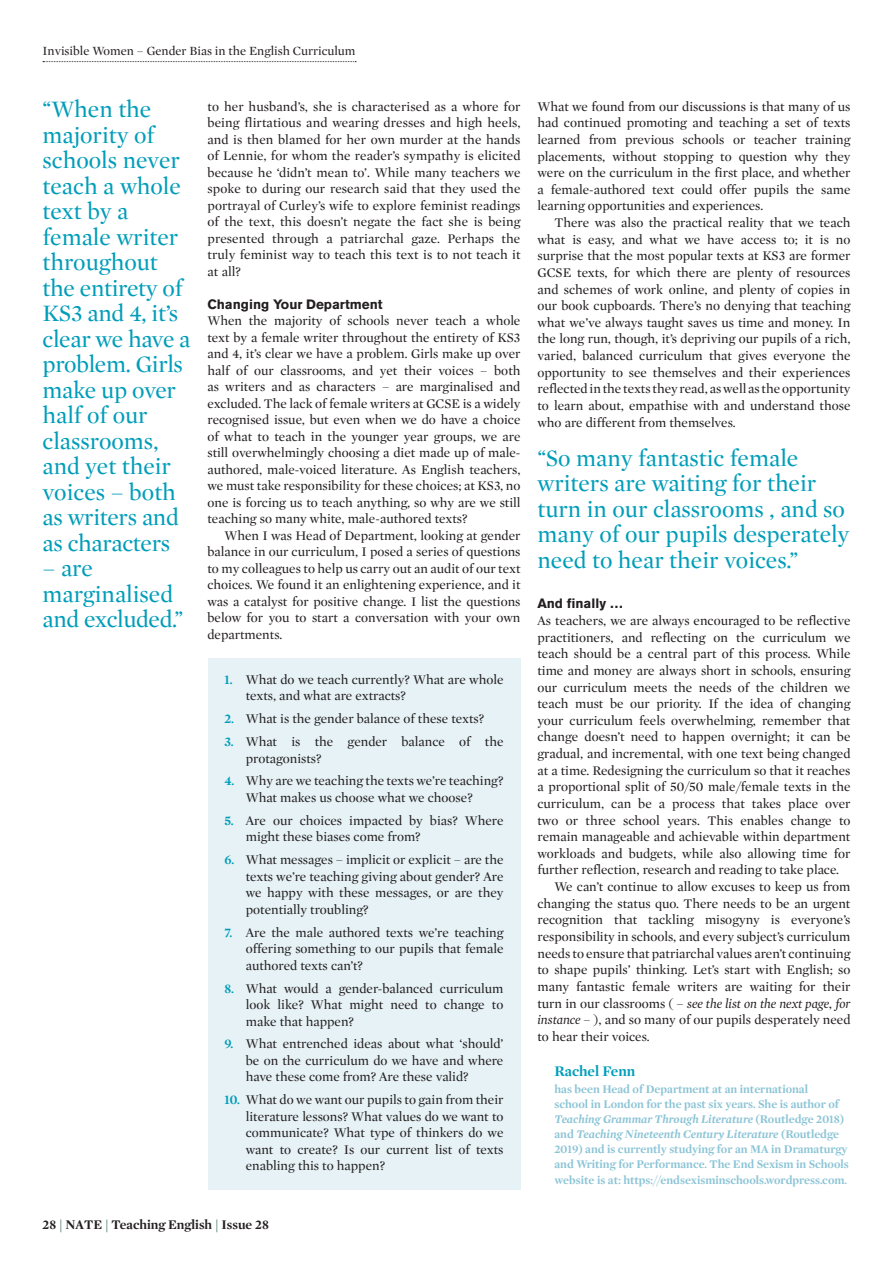
<style>
.page{position:relative;width:893px;height:1263px;background:#fff}
.page>*{position:absolute;margin:0;border:0;box-sizing:border-box;transform-origin:0 0}
.t1{font:24px/25.5px "Mercury Display";color:#019db9}
.AUTHOR_NAME{font:700 15px "Mercury Display";color:#019db9}
.NEW_PARA{font:13.5px/16.5px "Mercury Display";color:#231f20;text-align:justify}
.INDENT{font:13.5px/16.6px "Mercury Display";color:#231f20;text-align:justify}
.BULLET{font:13.5px/16.5px "Mercury Display";color:#231f20;text-align:justify}
.A_HEADER{font:700 13.5px "Akzidenz Grotesk BE";color:#231f20}
.t2{font:700 13.5px "Mercury Display";color:#231f20}
.t3{font:12.75px "Mercury Display";color:#231f20}
.AUTHOR_DETAILS{font:700 12px/15.1px "Mercury Display";color:#8bc4d6}
.s1{font-weight:700;color:#019db9}
.s2{color:#326759}
.s3{font-style:italic}
</style>
<div class="page">
<svg style="left:43px;top:61px;width:313px;height:1px"></svg>
<div style="left:207px;top:658px;width:313px;height:532px;background:#e6f2f6"></div>
<p class="t3" style="left:43px;top:44px;width:314px">Invisible Women – Gender Bias in the English Curriculum</p>
<p class="t1" style="left:43px;top:97px;width:149px">“When the majority of schools never teach a whole text by a female writer throughout the entirety of<br>KS3 and 4, it’s clear we have a problem. Girls make up over half of our classrooms, and yet their voices – both as writers and as characters</p>
<p class="t1" style="left:43px;top:556px;width:143px">– are marginalised and excluded.”</p>
<p class="NEW_PARA" style="left:207px;top:98px;width:314px">to her husband’s, she is characterised as a whore for being flirtatious and wearing dresses and high heels, and is then blamed for her own murder at the hands of Lennie, for whom the reader’s sympathy is elicited because he ‘didn’t mean to’. While many teachers we spoke to during our research said that they used the portrayal of Curley’s wife to explore feminist readings of the text, this doesn’t negate the fact she is being presented through a patriarchal gaze. Perhaps the truly feminist way to teach this text is to not teach it at all?</p>
<p class="A_HEADER" style="left:207px;top:296px;width:177px">Changing Your Department</p>
<p class="NEW_PARA" style="left:207px;top:313px;width:314px">When the majority of schools never teach a whole text by a female writer throughout the entirety of KS3 and 4, it’s clear we have a problem. Girls make up over half of our classrooms, and yet their voices – both as writers and as characters – are marginalised and excluded. The lack of female writers at GCSE is a widely recognised issue, but even when we do have a choice of what to teach in the younger year groups, we are still overwhelmingly choosing a diet made up of male&shy;authored, male-voiced literature. As English teachers, we must take responsibility for these choices; at KS3, no one is forcing us to teach anything, so why are we still teaching so many white, male-authored texts?</p>
<p class="INDENT" style="left:207px;top:527px;width:314px;text-indent:17px">When I was Head of Department, looking at gender balance in our curriculum, I posed a series of questions to my colleagues to help us carry out an audit of our text choices. We found it an enlightening experience, and it was a catalyst for positive change. I list the questions below for you to start a conversation with your own departments.</p>
<p class="BULLET" style="left:246px;top:671px;width:259px;text-indent:-21px"><span class="s1">1.</span> What do we teach currently? What are whole texts, and what are extracts?</p>
<p class="BULLET" style="left:225px;top:711px;width:261px"><span class="s1">2.</span> What is the gender balance of these texts?</p>
<p class="BULLET" style="left:246px;top:734px;width:259px;text-indent:-21px"><span class="s1">3.</span> What is the gender balance of the protagonists?</p>
<p class="BULLET" style="left:246px;top:773px;width:259px;text-indent:-21px"><span class="s1">4.</span> Why are we teaching the texts we’re teaching?<br>What makes us choose what we choose?</p>
<p class="BULLET" style="left:246px;top:812px;width:259px;text-indent:-21px"><span class="s1">5.</span> Are our choices impacted by bias? Where might these biases come from?</p>
<p class="BULLET" style="left:246px;top:852px;width:259px;text-indent:-21px"><span class="s1">6.</span> What messages – implicit or explicit – are the texts we’re teaching giving about gender? Are we happy with these messages, or are they potentially troubling?</p>
<p class="BULLET" style="left:246px;top:924px;width:259px;text-indent:-21px"><span class="s1">7.</span> Are the male authored texts we’re teaching offering something to our pupils that female authored texts can’t?</p>
<p class="BULLET" style="left:246px;top:980px;width:259px;text-indent:-21px"><span class="s1">8.</span> What would a gender-balanced curriculum look like? What might need to change to make that happen?</p>
<p class="BULLET" style="left:246px;top:1036px;width:259px;text-indent:-21px"><span class="s1">9.</span> What entrenched ideas about what ‘should’ be on the curriculum do we have and where have these come from? Are these valid?</p>
<p class="BULLET" style="left:246px;top:1092px;width:259px;text-indent:-21px"><span class="s1">10.</span> What do we want our pupils to gain from their literature lessons? What values do we want to communicate? What type of thinkers do we want to create? Is our current list of texts enabling this to happen?</p>
<p class="t2" style="left:43px;top:1216px;width:228px">28 <span class="s2">|</span> NATE <span class="s2">|</span> Teaching English <span class="s2">|</span> Issue 28</p>
<p class="NEW_PARA" style="left:537px;top:98px;width:314px">What we found from our discussions is that many of us had continued promoting and teaching a set of texts learned from previous schools or teacher training placements, without stopping to question why they were on the curriculum in the first place, and whether a female-authored text could offer pupils the same learning opportunities and experiences.</p>
<p class="INDENT" style="left:537px;top:214px;width:314px;text-indent:17px">There was also the practical reality that we teach what is easy, and what we have access to; it is no surprise that the most popular texts at KS3 are former GCSE texts, for which there are plenty of resources and schemes of work online, and plenty of copies in our book cupboards. There’s no denying that teaching what we’ve always taught saves us time and money. In the long run, though, it’s depriving our pupils of a rich, varied, balanced curriculum that gives everyone the opportunity to see themselves and their experiences reflected in the texts they read, as well as the opportunity to learn about, empathise with and understand those who are different from themselves.</p>
<p class="t1" style="left:537px;top:446px;width:313px">“So many fantastic female writers are waiting for their turn in our classrooms , and so many of our pupils desperately need to hear their voices.”</p>
<p class="A_HEADER" style="left:537px;top:596px;width:87px">And finally …</p>
<p class="NEW_PARA" style="left:537px;top:612px;width:314px">As teachers, we are always encouraged to be reflective practitioners, and reflecting on the curriculum we teach should be a central part of this process. While time and money are always short in schools, ensuring our curriculum meets the needs of the children we teach must be our priority. If the idea of changing your curriculum feels overwhelming, remember that change doesn’t need to happen overnight; it can be gradual, and incremental, with one text being changed at a time. Redesigning the curriculum so that it reaches a proportional split of 50/50 male/female texts in the curriculum, can be a process that takes place over two or three school years. This enables change to remain manageable and achievable within department workloads and budgets, while also allowing time for further reflection, research and reading to take place.</p>
<p class="INDENT" style="left:537px;top:878px;width:314px;text-indent:17px">We can’t continue to allow excuses to keep us from changing the status quo. There needs to be an urgent recognition that tackling misogyny is everyone’s responsibility in schools, and every subject’s curriculum needs to ensure that patriarchal values aren’t continuing to shape pupils’ thinking. Let’s start with English; so many fantastic female writers are waiting for their turn in our classrooms ( – <span class="s3">see the list on the next page, for instance –</span> ), and so many of our pupils desperately need to hear their voices.</p>
<p class="AUTHOR_NAME" style="left:554px;top:1062px;width:82px">Rachel Fenn</p>
<p class="AUTHOR_DETAILS" style="left:554px;top:1081px;width:296px">has been Head of Department at an international<br>school in London for the past six years. She is author of <span class="s3">Teaching Grammar Through Literature</span> (Routledge 2018) and <span class="s3">Teaching Nineteenth Century Literature</span> (Routledge 2019) and is currently studying for an MA in Dramaturgy and Writing for Performance. The End Sexism in Schools website is at: https://endsexisminschools.wordpress.com.</p>
</div>
